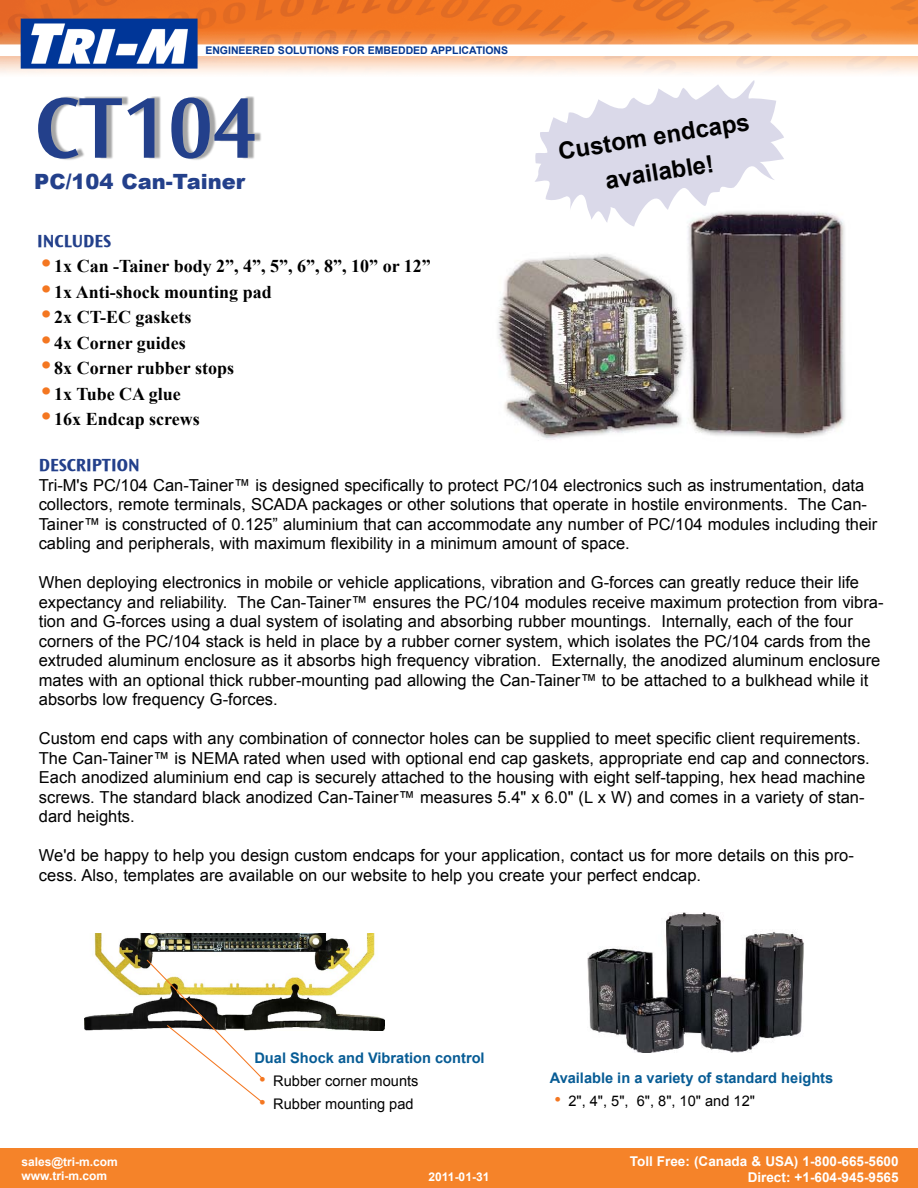
<style>
.page{position:relative;width:918px;height:1188px;background:#fff}
.page>*{position:absolute;margin:0;border:0;box-sizing:border-box;transform-origin:0 0}
.t1{font:90px "Ocean Sans MMSB";color:#23408b}
.t2{font:700 24px/36px "Arial";color:#000;text-align:center}
.t3{font:900 21px "Arial";color:#23408b}
.t4{font:700 18px "Times New Roman";color:#000}
.t5{font:18px "Ocean Sans MMBD";color:#23408b}
.t6{font:16.5px/19.5px "Arial";color:#000}
.t7{font:700 14.55px "Arial";color:#075c95}
.t8{font:14.55px "Arial";color:#000}
.t9{font:700 13.5px "Arial";color:#fff}
.t10{font:700 12px/14.4px "Arial";color:#fff}
.t11{font:700 10.5px "Arial";color:#063891}
.s1{font-size:27px;color:#f47721}
.s2{font-size:18.75px;color:#f47721}
</style>
<div class="page">
<img style="left:0;top:0;width:918px;height:74px">
<div style="left:0;top:1149px;width:918px;height:39px;background:#f58329"></div>
<img style="left:498px;top:212px;width:347px;height:229px">
<svg style="left:534px;top:80px;width:250px;height:147px"></svg>
<div style="left:42px;top:96px;width:220px;height:64px;background:#000;opacity:.35"></div>
<img style="left:84px;top:934px;width:301px;height:97px">
<svg style="left:146px;top:959px;width:118px;height:144px"></svg>
<img style="left:588px;top:912px;width:216px;height:140px">
<p class="t11" style="left:205px;top:43px;width:304px">Engineered solutions for embedded Applications</p>
<h1 class="t1" style="left:35px;top:78px;width:225px">CT104</h1>
<p class="t3" style="left:34px;top:166px;width:212px">PC/104 Can-Tainer</p>
<h2 class="t2" style="left:556px;top:134px;width:198px;rotate:-9deg">Custom endcaps available!</h2>
<p class="t5" style="left:37px;top:231px;width:76px">INCLUDES</p>
<p class="t4" style="left:41px;top:254px;width:391px"><span class="s1">•</span> 1x Can -Tainer body 2”, 4”, 5”, 6”, 8”, 10” or 12”</p>
<p class="t4" style="left:41px;top:279px;width:232px"><span class="s1">•</span> 1x Anti-shock mounting pad</p>
<p class="t4" style="left:41px;top:305px;width:152px"><span class="s1">•</span> 2x CT-EC gaskets</p>
<p class="t4" style="left:41px;top:330px;width:146px"><span class="s1">•</span> 4x Corner guides</p>
<p class="t4" style="left:41px;top:356px;width:194px"><span class="s1">•</span> 8x Corner rubber stops</p>
<p class="t4" style="left:41px;top:381px;width:141px"><span class="s1">•</span> 1x Tube CA glue</p>
<p class="t4" style="left:41px;top:407px;width:160px"><span class="s1">•</span> 16x Endcap screws</p>
<p class="t5" style="left:39px;top:455px;width:103px">DESCRI PTI ON</p>
<p class="t6" style="left:39px;top:475px;width:840px">Tri-M's PC/104 Can-Tainer™ is designed specifically to protect PC/104 electronics such as instrumentation, data collectors, remote terminals, SCADA packages or other solutions that operate in hostile environments. The Can-Tainer™ is constructed of 0.125” aluminium that can accommodate any number of PC/104 modules including their cabling and peripherals, with maximum flexibility in a minimum amount of space.</p>
<p class="t6" style="left:39px;top:573px;width:846px">When deploying electronics in mobile or vehicle applications, vibration and G-forces can greatly reduce their life expectancy and reliability. The Can-Tainer™ ensures the PC/104 modules receive maximum protection from vibra&shy;tion and G-forces using a dual system of isolating and absorbing rubber mountings. Internally, each of the four corners of the PC/104 stack is held in place by a rubber corner system, which isolates the PC/104 cards from the extruded aluminum enclosure as it absorbs high frequency vibration. Externally, the anodized aluminum enclosure mates with an optional thick rubber-mounting pad allowing the Can-Tainer™ to be attached to a bulkhead while it absorbs low frequency G-forces.</p>
<p class="t6" style="left:39px;top:729px;width:833px">Custom end caps with any combination of connector holes can be supplied to meet specific client requirements.<br>The Can-Tainer™ is NEMA rated when used with optional end cap gaskets, appropriate end cap and connectors.<br>Each anodized aluminium end cap is securely attached to the housing with eight self-tapping, hex head machine screws. The standard black anodized Can-Tainer™ measures 5.4" x 6.0" (L x W) and comes in a variety of stan&shy;dard heights.</p>
<p class="t6" style="left:39px;top:846px;width:817px">We'd be happy to help you design custom endcaps for your application, contact us for more details on this pro&shy;cess. Also, templates are available on our website to help you create your perfect endcap.</p>
<p class="t7" style="left:254px;top:1048px;width:232px">Dual Shock and Vibration control</p>
<p class="t8" style="left:259px;top:1071px;width:161px"><span class="s2">•</span> Rubber corner mounts</p>
<p class="t8" style="left:259px;top:1094px;width:156px"><span class="s2">•</span> Rubber mounting pad</p>
<p class="t7" style="left:550px;top:1068px;width:285px">Available in a variety of standard heights</p>
<p class="t8" style="left:554px;top:1091px;width:202px"><span class="s2">•</span> 2", 4", 5", 6", 8", 10" and 12"</p>
<p class="t10" style="left:21px;top:1155px;width:98px">sales@tri-m.com www.tri-m.com</p>
<p class="t9" style="left:630px;top:1152px;width:270px">Toll Free: (Canada &amp; USA) 1-800-665-5600</p>
<p class="t10" style="left:429px;top:1170px;width:62px">2011-01-31</p>
<p class="t9" style="left:748px;top:1169px;width:152px">Direct: +1-604-945-9565</p>
</div>
